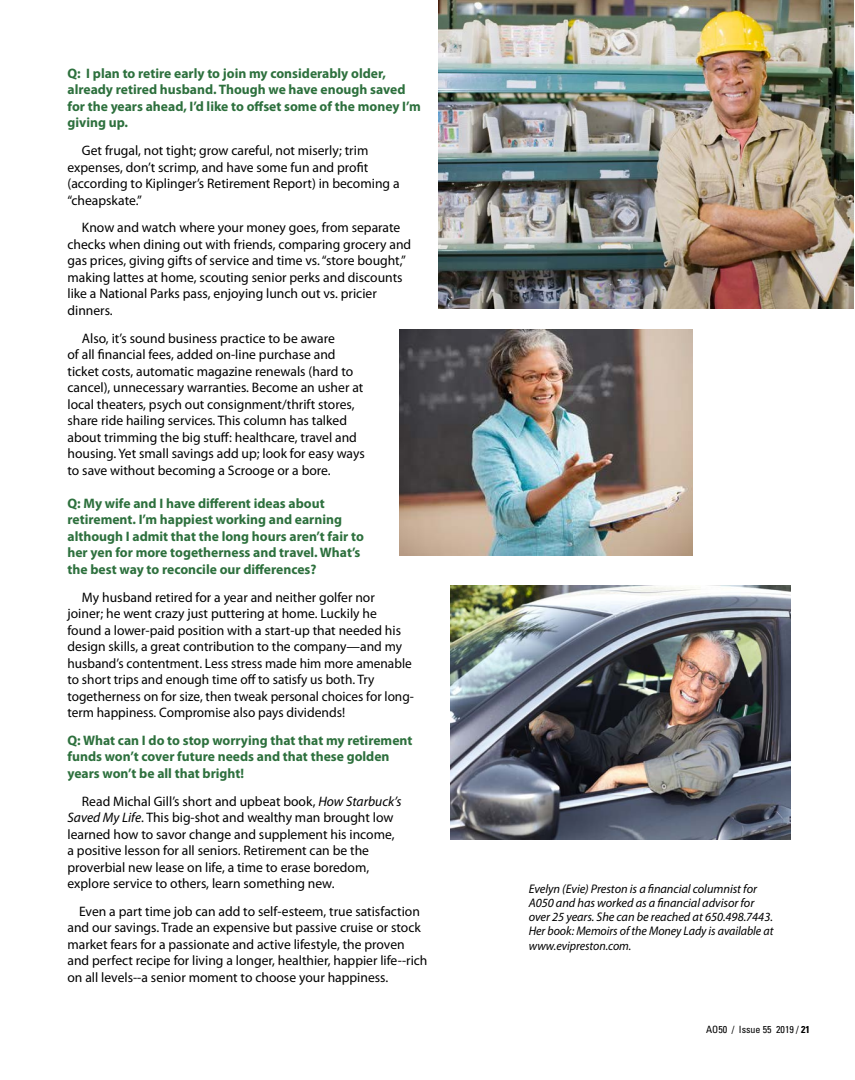
<style>
.page{position:relative;width:855px;height:1080px;background:#fff}
.page>*{position:absolute;margin:0;border:0;box-sizing:border-box;transform-origin:0 0}
.t1{font:13.75px/16.5px "Myriad Pro";color:#000}
.t2{font:700 13.75px/16.5px "Myriad Pro";color:#2d703d}
.t3{font:italic 12.5px/14.2px "Myriad Pro";letter-spacing:-.005em;color:#000}
.t4{font:condensed 10px "Univers LT Std";color:#000}
.s1{font-style:italic}
.s2{font-weight:700}
</style>
<div class="page">
<img style="left:439px;top:0;width:415px;height:309px">
<img style="left:451px;top:586px;width:340px;height:253px">
<img style="left:400px;top:330px;width:292px;height:225px">
<p class="t2" style="left:68px;top:64px;width:355px">Q: I plan to retire early to join my considerably older, already retired husband. Though we have enough saved for the years ahead, I’d like to offset some of the money I’m giving up.</p>
<p class="t1" style="left:68px;top:142px;width:334px;text-indent:14px">Get frugal, not tight; grow careful, not miserly; trim expenses, don’t scrimp, and have some fun and profit (according to Kiplinger’s Retirement Report) in becoming a “cheapskate.”</p>
<p class="t1" style="left:68px;top:219px;width:345px;text-indent:14px">Know and watch where your money goes, from separate checks when dining out with friends, comparing grocery and gas prices, giving gifts of service and time vs. “store bought,” making lattes at home, scouting senior perks and discounts like a National Parks pass, enjoying lunch out vs. pricier dinners.</p>
<p class="t1" style="left:68px;top:329px;width:299px;text-indent:14px">Also, it’s sound business practice to be aware<br>of all financial fees, added on-line purchase and ticket costs, automatic magazine renewals (hard to cancel), unnecessary warranties. Become an usher at local theaters, psych out consignment/thrift stores, share ride hailing services. This column has talked about trimming the big stuff: healthcare, travel and housing. Yet small savings add up; look for easy ways to save without becoming a Scrooge or a bore.</p>
<p class="t2" style="left:68px;top:495px;width:298px">Q: My wife and I have different ideas about retirement. I’m happiest working and earning although I admit that the long hours aren’t fair to her yen for more togetherness and travel. What’s the best way to reconcile our differences?</p>
<p class="t1" style="left:68px;top:589px;width:348px;text-indent:14px">My husband retired for a year and neither golfer nor joiner; he went crazy just puttering at home. Luckily he found a lower-paid position with a start-up that needed his design skills, a great contribution to the company—and my husband’s contentment. Less stress made him more amenable to short trips and enough time off to satisfy us both. Try togetherness on for size, then tweak personal choices for long&shy;term happiness. Compromise also pays dividends!</p>
<p class="t2" style="left:67px;top:732px;width:346px">Q: What can I do to stop worrying that that my retirement funds won’t cover future needs and that these golden years won’t be all that bright!</p>
<p class="t1" style="left:67px;top:793px;width:335px;text-indent:14px">Read Michal Gill’s short and upbeat book, <span class="s1">How Starbuck’s Saved My Life</span>. This big-shot and wealthy man brought low learned how to savor change and supplement his income, a positive lesson for all seniors. Retirement can be the proverbial new lease on life, a time to erase boredom, explore service to others, learn something new.</p>
<p class="t1" style="left:68px;top:903px;width:362px;text-indent:12px">Even a part time job can add to self-esteem, true satisfaction and our savings. Trade an expensive but passive cruise or stock market fears for a passionate and active lifestyle, the proven and perfect recipe for living a longer, healthier, happier life--rich on all levels--a senior moment to choose your happiness.</p>
<p class="t3" style="left:529px;top:881px;width:246px">Evelyn (Evie) Preston is a financial columnist for A050 and has worked as a financial advisor for over 25 years. She can be reached at 650.498.7443.<br>Her book: Memoirs of the Money Lady is available at www.evipreston.com.</p>
<p class="t4" style="left:706px;top:1023px;width:105px">AO50 / Issue 55 2019 / <span class="s2">21</span></p>
</div>
